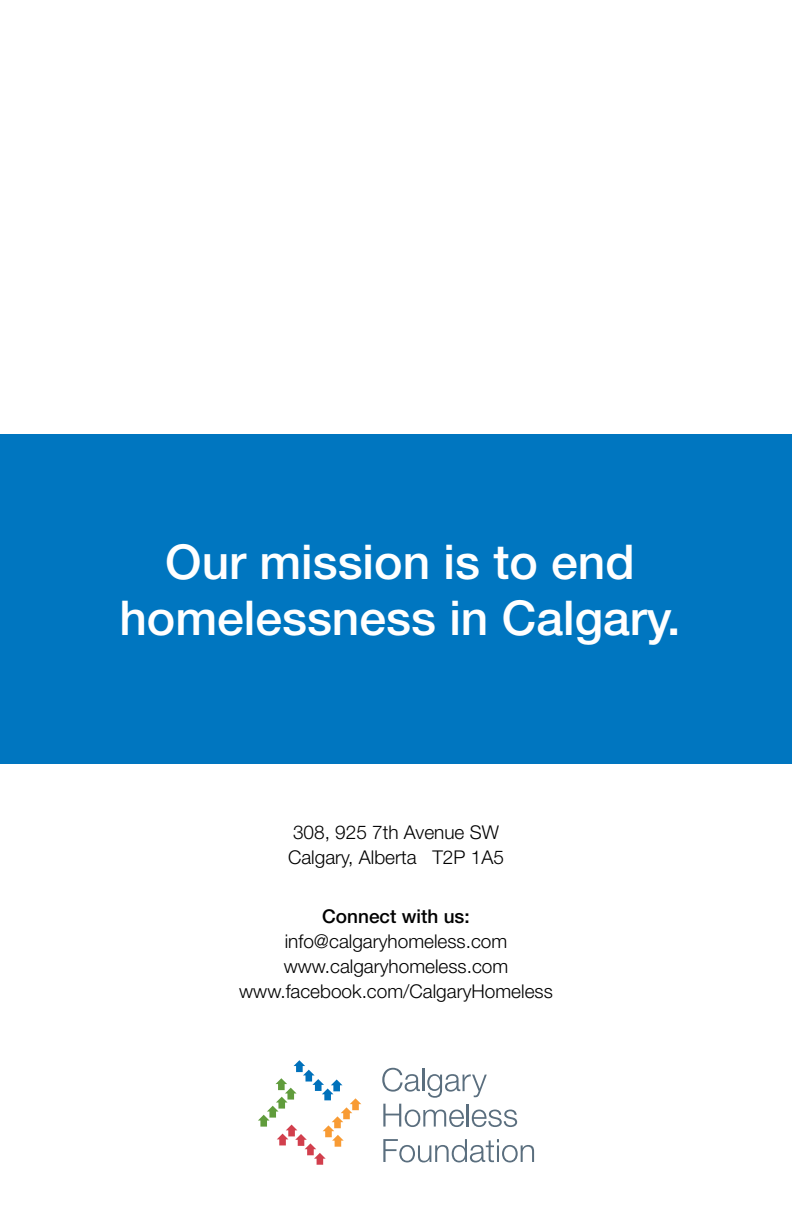
<style>
.page{position:relative;width:792px;height:1224px;background:#fff}
.page>*{position:absolute;margin:0;border:0;box-sizing:border-box;transform-origin:0 0}
.t1{font:500 48px/56px "Helvetica Neue LT Std";color:#fff;text-align:center}
.t2{font:300 19px/25px "Helvetica Neue LT Std";color:#000}
.t3{font:500 19px "Helvetica Neue LT Std";color:#000}
</style>
<div class="page">
<div style="left:0;top:435px;width:792px;height:329px;background:#0076c0"></div>
<svg style="left:258px;top:1060px;width:103px;height:105px"></svg>
<svg style="left:382px;top:1068px;width:38px;height:24px"></svg>
<hr style="left:422px;top:1068px;width:2px;height:23px;background:#5a6e7e">
<svg style="left:427px;top:1074px;width:60px;height:24px"></svg>
<svg style="left:383px;top:1104px;width:81px;height:23px"></svg>
<hr style="left:467px;top:1104px;width:2px;height:23px;background:#5a6e7e">
<svg style="left:472px;top:1110px;width:45px;height:17px"></svg>
<svg style="left:383px;top:1139px;width:151px;height:23px"></svg>
<h1 class="t1" style="left:119px;top:533px;width:563px">Our mission is to end homelessness in Calgary.</h1>
<p class="t2" style="left:288px;top:819px;width:217px">308, 925 7th Avenue SW<br>Calgary, Alberta T2P 1A5</p>
<p class="t3" style="left:322px;top:905px;width:149px">Connect with us:</p>
<p class="t2" style="left:239px;top:928px;width:315px;text-align:center">info@calgaryhomeless.com www.calgaryhomeless.com www.facebook.com/CalgaryHomeless</p>
</div>
